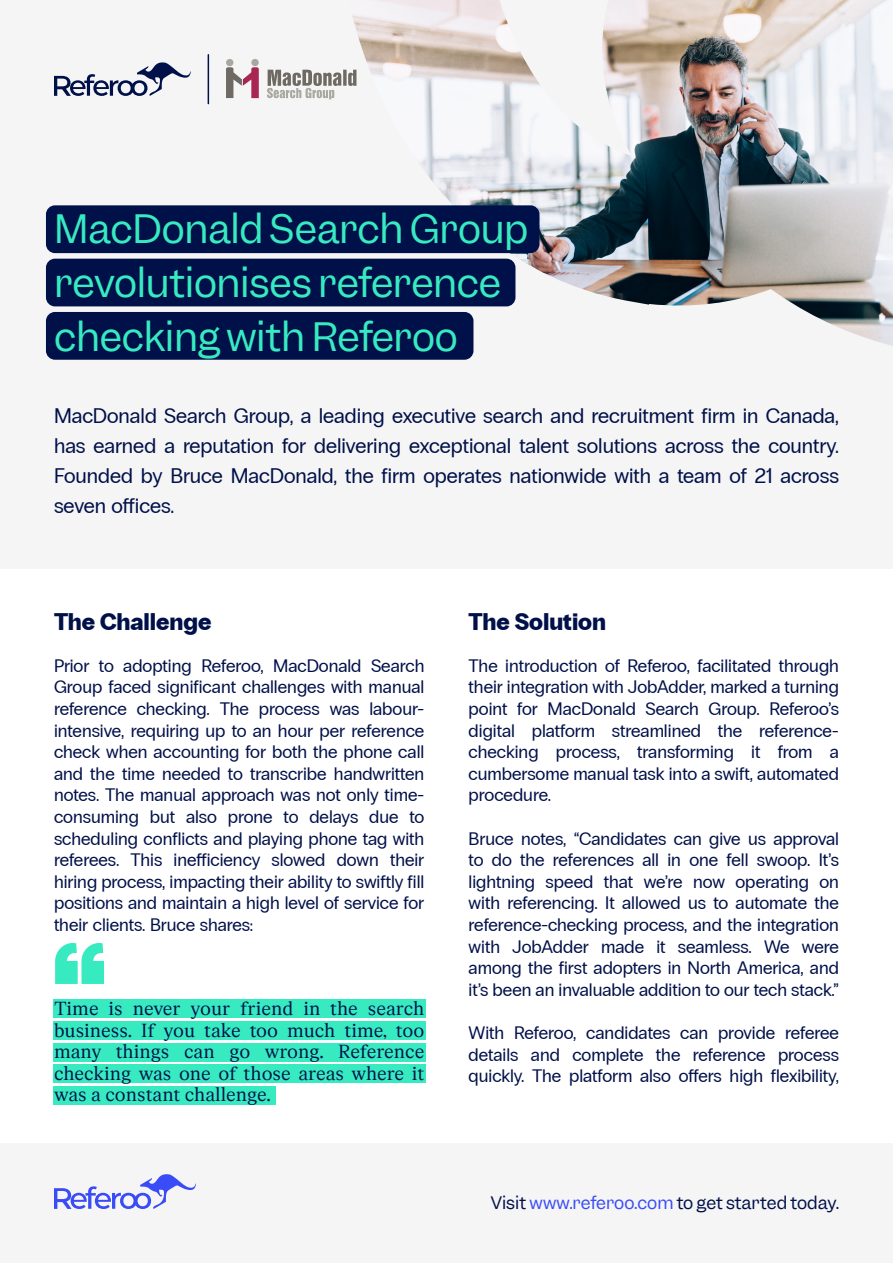
<style>
.page{position:relative;width:893px;height:1263px;background:#fff}
.page>*{position:absolute;margin:0;border:0;box-sizing:border-box;transform-origin:0 0}
.t1{font:37.5px/54px "Garnett";letter-spacing:-.01em;color:#37eac0}
.t2{font:900 24px "PP Radio Grotesk";color:#001049}
.t3{font:21px/30px "PP Radio Grotesk";color:#001049;text-align:justify}
.t4{font:18px/21.6px "PP Radio Grotesk";color:#001049;text-align:justify}
.t5{font:18px/21.6px "FK Roman Standard";color:#001049;text-align:justify}
.t6{font:16.5px "Garnett";color:#001049}
.s1{color:#394cf5}
</style>
<div class="page">
<div style="left:0;top:0;width:893px;height:568px;background:#f5f5f5"></div>
<div style="left:0;top:1143px;width:893px;height:120px;background:#f5f5f5"></div>
<img style="left:348px;top:0;width:545px;height:346px">
<svg style="left:55px;top:943px;width:49px;height:41px"></svg>
<div style="left:53px;top:1000px;width:372px;height:18px;background:#37eac0"></div>
<div style="left:53px;top:1086px;width:222px;height:18px;background:#37eac0"></div>
<div style="left:53px;top:1021px;width:372px;height:18px;background:#37eac0"></div>
<div style="left:53px;top:1043px;width:372px;height:18px;background:#37eac0"></div>
<div style="left:53px;top:1065px;width:372px;height:18px;background:#37eac0"></div>
<svg style="left:54px;top:1174px;width:142px;height:35px"></svg>
<div style="left:46px;top:312px;width:427px;height:48px;background:#001049;border-radius:9px"></div>
<div style="left:46px;top:259px;width:469px;height:47px;background:#001049;border-radius:9px"></div>
<div style="left:46px;top:205px;width:493px;height:48px;background:#001049;border-radius:9px"></div>
<svg style="left:54px;top:62px;width:137px;height:34px"></svg>
<hr style="left:208px;top:55px;width:1px;height:49px;background:#001049">
<div style="left:226px;top:59px;width:7px;height:7px;background:#a8a8a1;border-radius:50%"></div>
<div style="left:251px;top:59px;width:8px;height:7px;background:#a8a8a1;border-radius:50%"></div>
<svg style="left:226px;top:67px;width:33px;height:31px"></svg>
<svg style="left:267px;top:70px;width:89px;height:29px"></svg>
<p class="t1" style="left:54px;top:202px;width:476px">MacDonald Search Group revolutionises reference checking with Referoo</p>
<p class="t3" style="left:54px;top:401px;width:786px">MacDonald Search Group, a leading executive search and recruitment firm in Canada, has earned a reputation for delivering exceptional talent solutions across the country.<br>Founded by Bruce MacDonald, the firm operates nationwide with a team of 21 across seven offices.</p>
<p class="t2" style="left:54px;top:607px;width:159px">The Challenge</p>
<p class="t2" style="left:469px;top:607px;width:139px">The Solution</p>
<p class="t4" style="left:54px;top:655px;width:372px">Prior to adopting Referoo, MacDonald Search Group faced significant challenges with manual reference checking. The process was labour&shy;intensive, requiring up to an hour per reference check when accounting for both the phone call and the time needed to transcribe handwritten notes. The manual approach was not only time&shy;consuming but also prone to delays due to scheduling conflicts and playing phone tag with referees. This inefficiency slowed down their hiring process, impacting their ability to swiftly fill positions and maintain a high level of service for their clients. Bruce shares:</p>
<p class="t4" style="left:469px;top:655px;width:372px">The introduction of Referoo, facilitated through their integration with JobAdder, marked a turning point for MacDonald Search Group. Referoo’s digital platform streamlined the reference&shy;checking process, transforming it from a cumbersome manual task into a swift, automated procedure.</p>
<p class="t4" style="left:469px;top:828px;width:372px">Bruce notes, “Candidates can give us approval to do the references all in one fell swoop. It’s lightning speed that we’re now operating on with referencing. It allowed us to automate the reference-checking process, and the integration with JobAdder made it seamless. We were among the first adopters in North America, and it’s been an invaluable addition to our tech stack.”</p>
<p class="t4" style="left:469px;top:1022px;width:372px">With Referoo, candidates can provide referee details and complete the reference process quickly. The platform also offers high flexibility,</p>
<p class="t5" style="left:54px;top:996px;width:372px">Time is never your friend in the search business. If you take too much time, too many things can go wrong. Reference checking was one of those areas where it was a constant challenge.</p>
<p class="t6" style="left:490px;top:1192px;width:350px">Visit <span class="s1">www.referoo.com</span> to get started today.</p>
</div>
